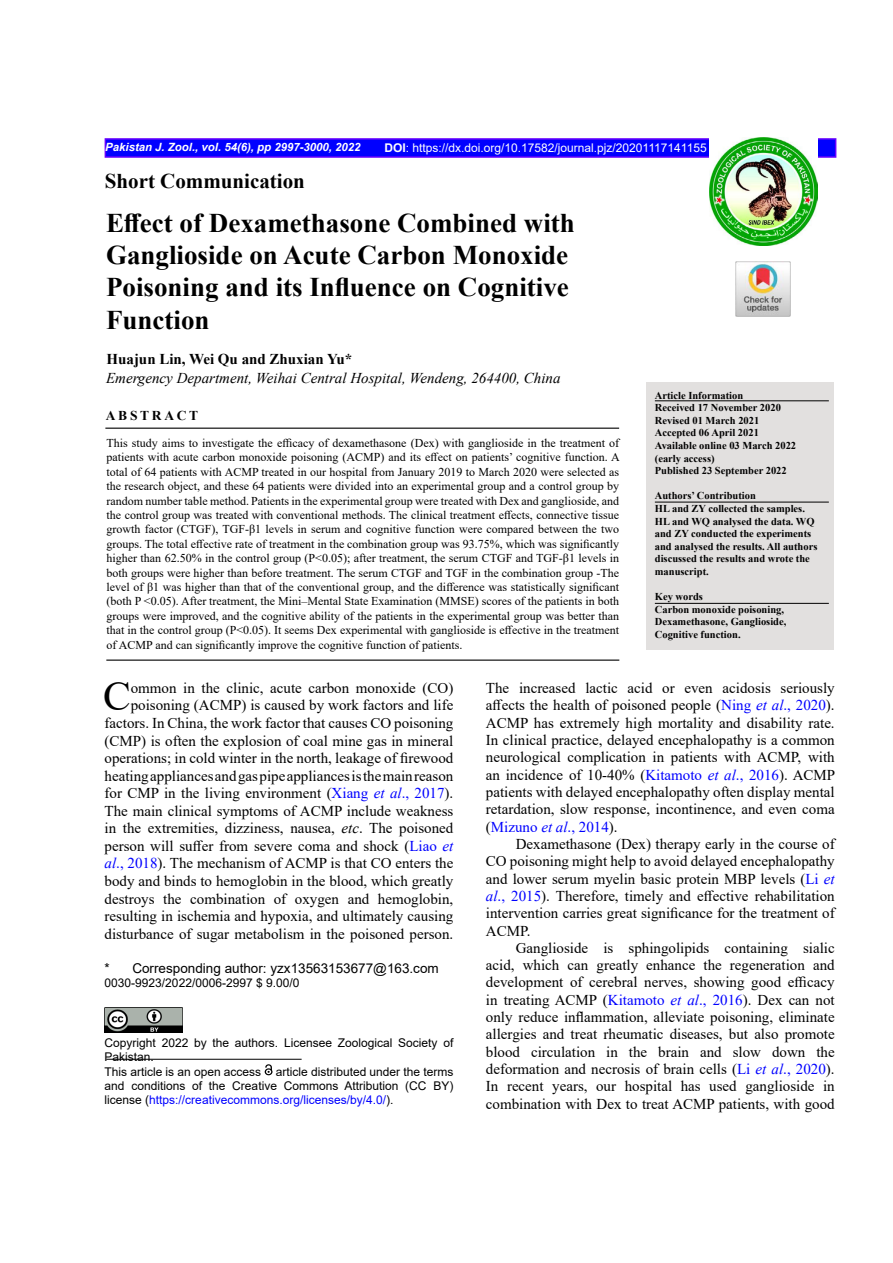
<style>
.page{position:relative;width:893px;height:1263px;background:#fff}
.page>*{position:absolute;margin:0;border:0;box-sizing:border-box;transform-origin:0 0}
.t1{font:41.55px "Times New Roman";color:#000}
.t2{font:700 27px/32.4px "Times New Roman";color:#000}
.t3{font:700 21px "Times New Roman";color:#000}
.t4{font:15px/17.5px "Times New Roman";color:#000;text-align:justify}
.t5{font:italic 15px "Times New Roman";color:#000}
.t6{font:700 15px "Times New Roman";color:#000}
.t7{font:13.5px "Arial";color:#000}
.t8{font:700 13.5px "Times New Roman";letter-spacing:.2em;color:#000}
.t9{font:12px/14.4px "Times New Roman";color:#000;text-align:justify}
.t10{font:12px/14.4px "Arial";color:#000}
.t11{font:12px "Arial";color:#fff}
.t12{font:italic 700 11.4px "Arial";color:#fff}
.t13{font:700 10.5px/12.6px "Times New Roman";color:#000}
.s1{font-weight:700}
.s2{color:#00f}
.s3{font-style:italic;color:#00f}
.s4{font-style:italic}
</style>
<div class="page">
<img style="left:735px;top:261px;width:55px;height:55px">
<div style="left:105px;top:138px;width:731px;height:20px;background:#00f;border:2px solid #60f"></div>
<img style="left:709px;top:138px;width:108px;height:108px">
<div style="left:646px;top:382px;width:187px;height:267px;background:#e2e0df"></div>
<hr style="left:655px;top:502px;width:174px;height:1px;background:#000">
<hr style="left:105px;top:428px;width:514px;height:1px;background:#000">
<hr style="left:106px;top:659px;width:513px;height:2px;background:#000">
<hr style="left:655px;top:400px;width:174px;height:1px;background:#000">
<img style="left:105px;top:1007px;width:77px;height:25px">
<svg style="left:265px;top:1064px;width:7px;height:11px"></svg>
<hr style="left:106px;top:1059px;width:196px;height:1px;background:#000">
<hr style="left:655px;top:603px;width:174px;height:1px;background:#000">
<p class="t12" style="left:105px;top:139px;width:257px">Pakistan J. Zool., vol. 54(6), pp 2997-3000, 2022</p>
<p class="t11" style="left:384px;top:139px;width:324px"><span class="s1">DOI</span>: https://dx.doi.org/10.17582/journal.pjz/20201117141155</p>
<h3 class="t3" style="left:105px;top:166px;width:202px">Short Communication</h3>
<h2 class="t2" style="left:106px;top:206px;width:470px">Effect of Dexamethasone Combined with<br>Ganglioside on Acute Carbon Monoxide<br>Poisoning and its Influence on Cognitive<br>Function</h2>
<p class="t6" style="left:106px;top:348px;width:247px">Huajun Lin, Wei Qu and Zhuxian Yu*</p>
<p class="t5" style="left:106px;top:368px;width:456px">Emergency Department, Weihai Central Hospital, Wendeng, 264400, China</p>
<p class="t13" style="left:655px;top:388px;width:143px">Article Information<br>Received 17 November 2020<br>Revised 01 March 2021<br>Accepted 06 April 2021<br>Available online 03 March 2022 (early access)<br>Published 23 September 2022</p>
<p class="t13" style="left:655px;top:489px;width:164px">Authors’ Contribution<br>HL and ZY collected the samples.<br>HL and WQ analysed the data. WQ and ZY conducted the experiments and analysed the results. All authors discussed the results and wrote the manuscript.</p>
<p class="t13" style="left:655px;top:590px;width:133px">Key words<br>Carbon monoxide poisoning,<br>Dexamethasone, Ganglioside,<br>Cognitive function.</p>
<p class="t8" style="left:106px;top:405px;width:94px">ABSTRACT</p>
<p class="t9" style="left:107px;top:435px;width:515px">This study aims to investigate the efficacy of dexamethasone (Dex) with ganglioside in the treatment of patients with acute carbon monoxide poisoning (ACMP) and its effect on patients’ cognitive function. A total of 64 patients with ACMP treated in our hospital from January 2019 to March 2020 were selected as the research object, and these 64 patients were divided into an experimental group and a control group by random number table method. Patients in the experimental group were treated with Dex and ganglioside, and the control group was treated with conventional methods. The clinical treatment effects, connective tissue growth factor (CTGF), TGF-β1 levels in serum and cognitive function were compared between the two groups. The total effective rate of treatment in the combination group was 93.75%, which was significantly higher than 62.50% in the control group (P&lt;0.05); after treatment, the serum CTGF and TGF-β1 levels in both groups were higher than before treatment. The serum CTGF and TGF in the combination group -The level of β1 was higher than that of the conventional group, and the difference was statistically significant (both P &lt;0.05). After treatment, the Mini–Mental State Examination (MMSE) scores of the patients in both groups were improved, and the cognitive ability of the patients in the experimental group was better than that in the control group (P&lt;0.05). It seems Dex experimental with ganglioside is effective in the treatment of ACMP and can significantly improve the cognitive function of patients.</p>
<h1 class="t1" style="left:103px;top:667px;width:29px">C</h1>
<p class="t4" style="left:105px;top:679px;width:350px;text-align:right">ommon in the clinic, acute carbon monoxide (CO) poisoning (ACMP) is caused by work factors and life factors. In China, the work factor that causes CO poisoning (CMP) is often the explosion of coal mine gas in mineral operations; in cold winter in the north, leakage of firewood heating appliances and gas pipe appliances is the main reason for CMP in the living environment (<span class="s2">Xiang</span> <span class="s3">et al</span><span class="s2">., 2017</span>).<br>The main clinical symptoms of ACMP include weakness in the extremities, dizziness, nausea, <span class="s4">etc</span>. The poisoned person will suffer from severe coma and shock (<span class="s2">Liao</span> <span class="s3">et al</span><span class="s2">., 2018</span>). The mechanism of ACMP is that CO enters the body and binds to hemoglobin in the blood, which greatly destroys the combination of oxygen and hemoglobin, resulting in ischemia and hypoxia, and ultimately causing disturbance of sugar metabolism in the poisoned person.</p>
<p class="t7" style="left:105px;top:959px;width:336px">* Corresponding author: yzx13563153677@163.com</p>
<p class="t10" style="left:105px;top:976px;width:196px">0030-9923/2022/0006-2997 $ 9.00/0</p>
<p class="t4" style="left:486px;top:679px;width:351px">The increased lactic acid or even acidosis seriously affects the health of poisoned people (<span class="s2">Ning</span> <span class="s3">et al</span><span class="s2">., 2020</span>).<br>ACMP has extremely high mortality and disability rate.<br>In clinical practice, delayed encephalopathy is a common neurological complication in patients with ACMP, with an incidence of 10-40% (<span class="s2">Kitamoto</span> <span class="s3">et al</span><span class="s2">., 2016</span>). ACMP patients with delayed encephalopathy often display mental retardation, slow response, incontinence, and even coma (<span class="s2">Mizuno</span> <span class="s3">et al</span><span class="s2">., 2014</span>).</p>
<p class="t4" style="left:486px;top:835px;width:350px;text-indent:30px">Dexamethasone (Dex) therapy early in the course of CO poisoning might help to avoid delayed encephalopathy and lower serum myelin basic protein MBP levels (<span class="s2">Li</span> <span class="s3">et al</span><span class="s2">., 2015</span>). Therefore, timely and effective rehabilitation intervention carries great significance for the treatment of ACMP.</p>
<p class="t4" style="left:486px;top:939px;width:350px;text-indent:30px">Ganglioside is sphingolipids containing sialic acid, which can greatly enhance the regeneration and development of cerebral nerves, showing good efficacy in treating ACMP (<span class="s2">Kitamoto</span> <span class="s3">et al</span><span class="s2">., 2016</span>). Dex can not only reduce inflammation, alleviate poisoning, eliminate allergies and treat rheumatic diseases, but also promote blood circulation in the brain and slow down the deformation and necrosis of brain cells (<span class="s2">Li</span> <span class="s3">et al</span><span class="s2">., 2020</span>).<br>In recent years, our hospital has used ganglioside in combination with Dex to treat ACMP patients, with good</p>
<p class="t10" style="left:105px;top:1035px;width:350px">Copyright 2022 by the authors. Licensee Zoological Society of Pakistan.<br>This article is an open access article distributed under the terms and conditions of the Creative Commons Attribution (CC BY) license (<span class="s2">https://creativecommons.org/licenses/by/4.0/</span>).</p>
</div>
